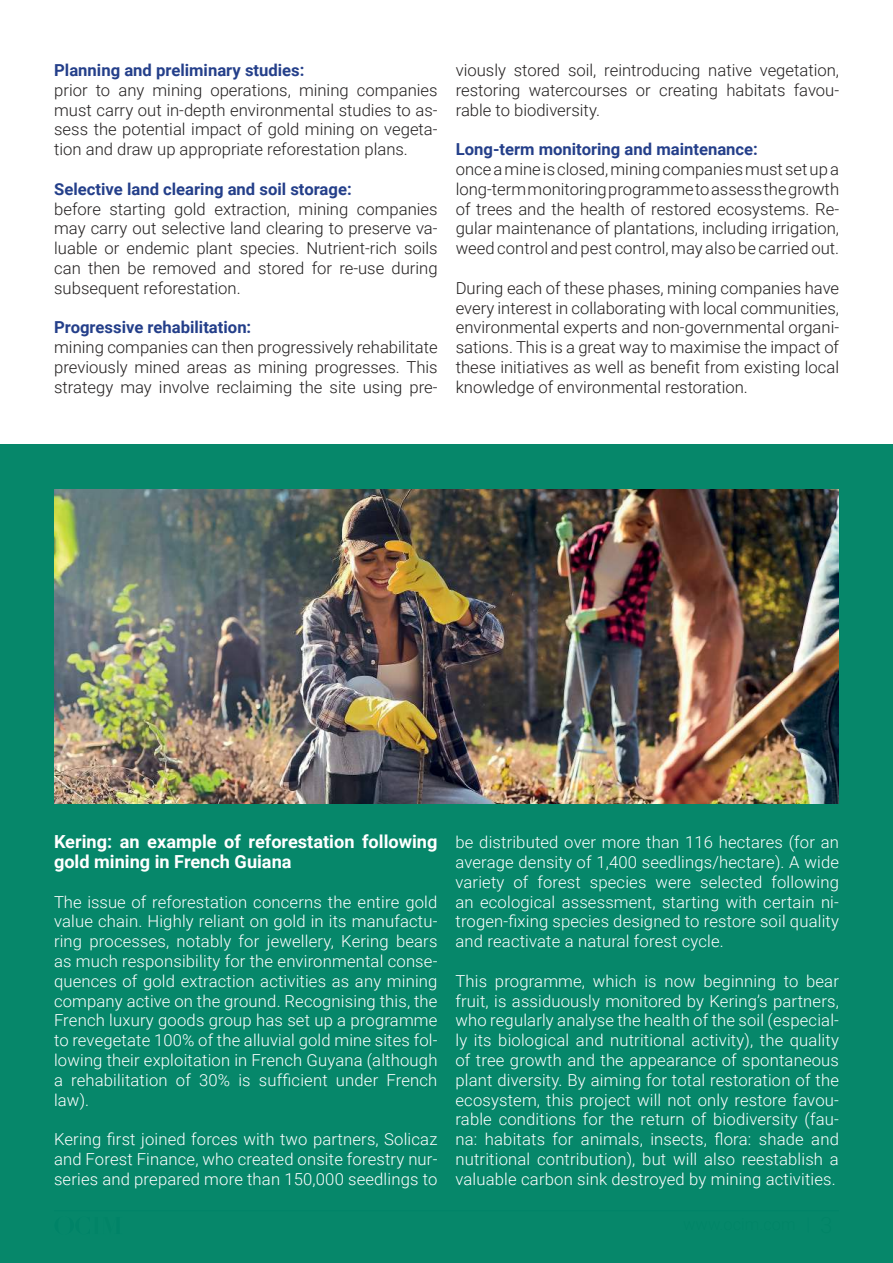
<style>
.page{position:relative;width:893px;height:1263px;background:#fff}
.page>*{position:absolute;margin:0;border:0;box-sizing:border-box;transform-origin:0 0}
.t1{font:700 18px/19.8px "Roboto";color:#fff}
.t2{font:300 16.5px/19.8px "Roboto";letter-spacing:.01em;color:#fff;text-align:justify}
.t3{font:300 16.5px/19.8px "Roboto";color:#221f1f;text-align:justify}
.t4{font:700 16.5px "Roboto";color:#243f8a}
</style>
<div class="page">
<div style="left:0;top:444px;width:893px;height:819px;background:#008567"></div>
<img style="left:54px;top:489px;width:785px;height:315px">
<p class="t4" style="left:54px;top:63px;width:252px">Planning and preliminary studies:</p>
<p class="t3" style="left:54px;top:81px;width:385px">prior to any mining operations, mining companies must carry out in-depth environmental studies to as&shy;sess the potential impact of gold mining on vegeta&shy;tion and draw up appropriate reforestation plans.</p>
<p class="t4" style="left:54px;top:182px;width:299px">Selective land clearing and soil storage:</p>
<p class="t3" style="left:54px;top:198px;width:385px">before starting gold extraction, mining companies may carry out selective land clearing to preserve va&shy;luable or endemic plant species. Nutrient-rich soils can then be removed and stored for re-use during subsequent reforestation.</p>
<p class="t4" style="left:54px;top:321px;width:199px">Progressive rehabilitation:</p>
<p class="t3" style="left:54px;top:339px;width:385px">mining companies can then progressively rehabilitate previously mined areas as mining progresses. This strategy may involve reclaiming the site using pre-</p>
<p class="t3" style="left:456px;top:61px;width:385px">viously stored soil, reintroducing native vegetation, restoring watercourses or creating habitats favou&shy;rable to biodiversity.</p>
<p class="t4" style="left:456px;top:143px;width:304px">Long-term monitoring and maintenance:</p>
<p class="t3" style="left:456px;top:160px;width:385px">once a mine is closed, mining companies must set up a long-term monitoring programme to assess the growth of trees and the health of restored ecosystems. Re&shy;gular maintenance of plantations, including irrigation, weed control and pest control, may also be carried out.</p>
<p class="t3" style="left:456px;top:277px;width:385px">During each of these phases, mining companies have every interest in collaborating with local communities, environmental experts and non-governmental organi&shy;sations. This is a great way to maximise the impact of these initiatives as well as bene昀椀t from existing local knowledge of environmental restoration.</p>
<p class="t1" style="left:54px;top:833px;width:385px">Kering: an example of reforestation following gold mining in French Guiana</p>
<p class="t2" style="left:54px;top:891px;width:385px">The issue of reforestation concerns the entire gold value chain. Highly reliant on gold in its manufactu&shy;ring processes, notably for jewellery, Kering bears as much responsibility for the environmental conse&shy;quences of gold extraction activities as any mining company active on the ground. Recognising this, the French luxury goods group has set up a programme to revegetate 100% of the alluvial gold mine sites fol&shy;lowing their exploitation in French Guyana (although a rehabilitation of 30% is suf昀椀cient under French law).</p>
<p class="t2" style="left:54px;top:1129px;width:385px">Kering 昀椀rst joined forces with two partners, Solicaz and Forest Finance, who created onsite forestry nur&shy;series and prepared more than 150,000 seedlings to</p>
<p class="t2" style="left:455px;top:832px;width:385px">be distributed over more than 116 hectares (for an average density of 1,400 seedlings/hectare). A wide variety of forest species were selected following an ecological assessment, starting with certain ni&shy;trogen-昀椀xing species designed to restore soil quality and reactivate a natural forest cycle.</p>
<p class="t2" style="left:455px;top:972px;width:385px">This programme, which is now beginning to bear fruit, is assiduously monitored by Kering’s partners, who regularly analyse the health of the soil (especial&shy;ly its biological and nutritional activity), the quality of tree growth and the appearance of spontaneous plant diversity. By aiming for total restoration of the ecosystem, this project will not only restore favou&shy;rable conditions for the return of biodiversity (fau&shy;na: habitats for animals, insects, 昀氀ora: shade and nutritional contribution), but will also reestablish a valuable carbon sink destroyed by mining activities.</p>
</div>
